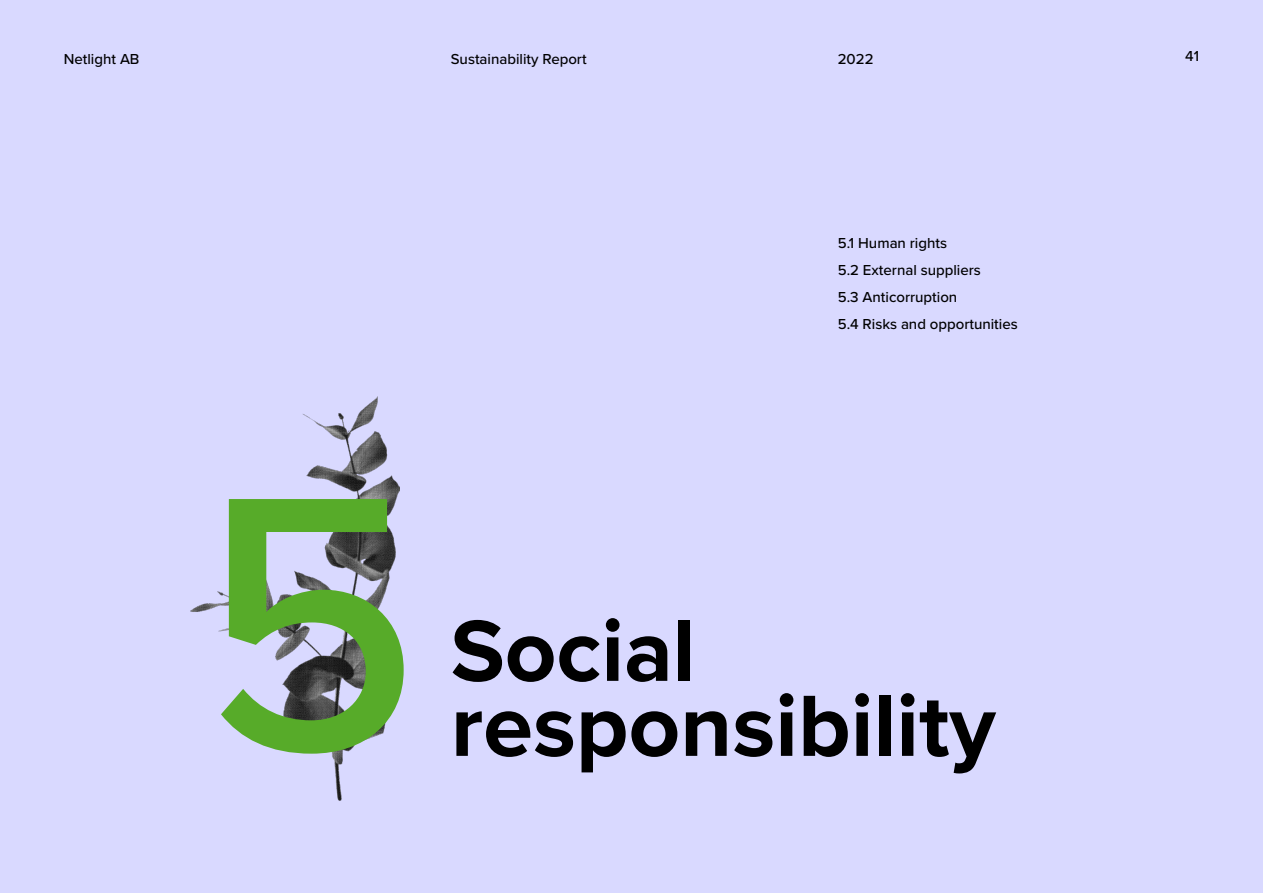
<style>
.page{position:relative;width:1263px;height:893px;background:#d9d9ff}
.page>*{position:absolute;margin:0;border:0;box-sizing:border-box;transform-origin:0 0}
.t1{font:500 375px "Proxima Nova";color:#57ab29}
.t2{font:700 90px "Proxima Nova";color:#000}
.t3{font:500 15px "Proxima Nova";color:#000}
</style>
<div class="page">
<img style="left:190px;top:396px;width:209px;height:405px">
<p class="t3" style="left:64px;top:48px;width:77px">Netlight AB</p>
<p class="t3" style="left:451px;top:48px;width:137px">Sustainability Report</p>
<p class="t3" style="left:838px;top:48px;width:37px">2022</p>
<p class="t3" style="left:1185px;top:45px;width:15px">41</p>
<p class="t3" style="left:838px;top:232px;width:111px">5.1 Human rights</p>
<p class="t3" style="left:838px;top:259px;width:145px">5.2 External suppliers</p>
<p class="t3" style="left:838px;top:286px;width:121px">5.3 Anticorruption</p>
<p class="t3" style="left:838px;top:313px;width:182px">5.4 Risks and opportunities</p>
<p class="t1" style="left:198px;top:344px;width:225px">5</p>
<p class="t2" style="left:451px;top:584px;width:246px">Social</p>
<p class="t2" style="left:451px;top:659px;width:546px">responsibility</p>
</div>
